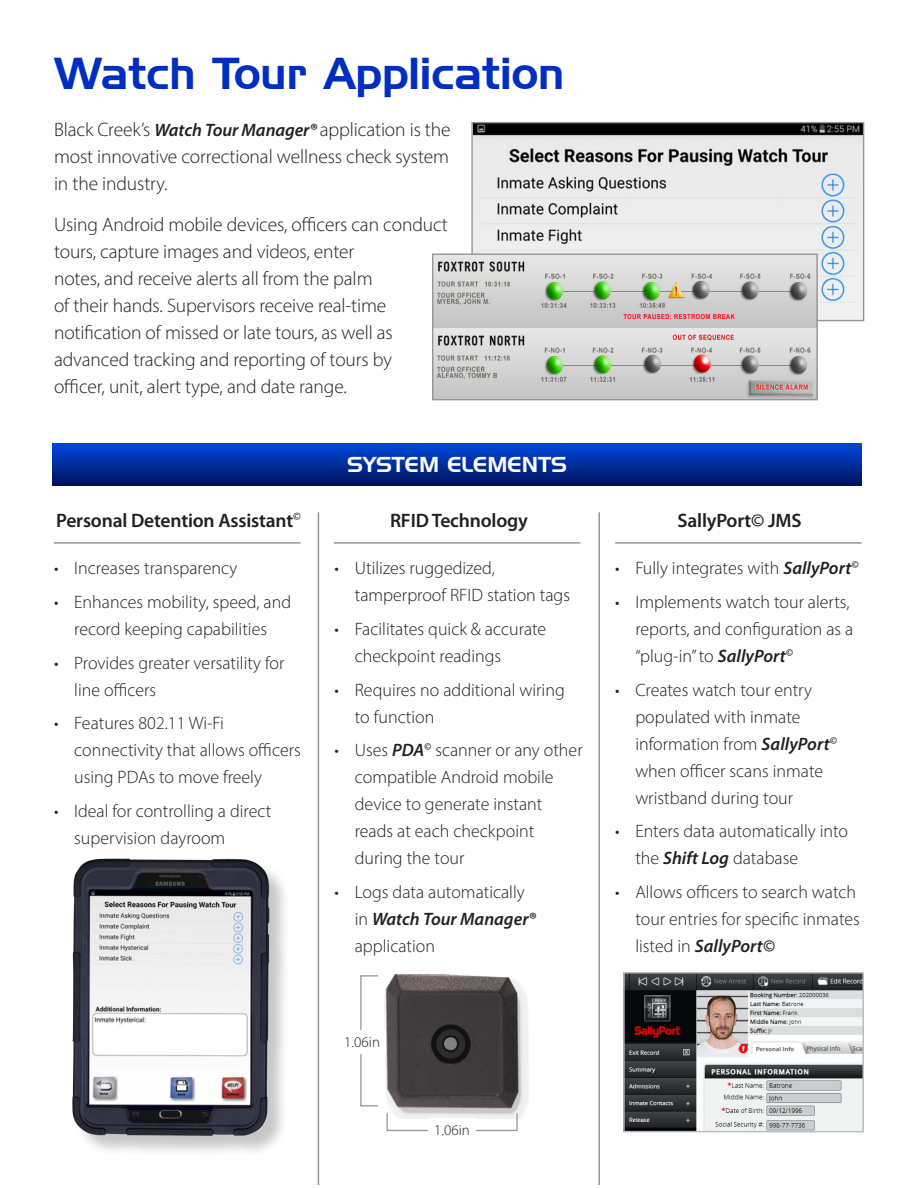
<style>
.page{position:relative;width:918px;height:1188px;background:#fff}
.page>*{position:absolute;margin:0;border:0;box-sizing:border-box;transform-origin:0 0}
.t1{font:43.5px "Handel Gothic BT";color:#002ec2}
.copy{font:21px "Handel Gothic BT";color:#fff}
.copy-2{font:19.5px/27px "Myriad Variable Concept";letter-spacing:-.005em;color:#231f20;text-align:justify}
.copy-3{font:600 19.5px "Myriad Pro";letter-spacing:-.01em;color:#231f20}
.t2{font:18px/27px "Myriad Variable Concept";color:#231f20}
.copy-4{font:15px "Myriad Variable Concept";color:#231f20}
.s1{font-family:"Myriad Pro";font-weight:600;font-style:italic;font-size:18px}
.s2{font-family:"Myriad Pro";font-weight:600;font-style:italic}
</style>
<div class="page">
<img style="left:384px;top:974px;width:145px;height:144px">
<svg style="left:361px;top:975px;width:17px;height:2px"></svg>
<hr style="left:360px;top:976px;width:2px;height:130px;background:#939598">
<svg style="left:362px;top:1105px;width:16px;height:1px"></svg>
<svg style="left:387px;top:1113px;width:1px;height:17px"></svg>
<hr style="left:387px;top:1130px;width:130px;height:1px;background:#939598">
<svg style="left:516px;top:1113px;width:2px;height:18px"></svg>
<img style="left:626px;top:975px;width:235px;height:154px">
<div style="left:623px;top:972px;width:241px;height:160px;border:2px solid #bcbdc0"></div>
<hr style="left:599px;top:512px;width:1px;height:673px;background:#939598">
<hr style="left:318px;top:512px;width:1px;height:673px;background:#939598">
<hr style="left:54px;top:542px;width:246px;height:2px;background:#939598">
<hr style="left:334px;top:542px;width:246px;height:2px;background:#939598">
<hr style="left:615px;top:542px;width:247px;height:2px;background:#939598">
<img style="left:473px;top:124px;width:389px;height:195px">
<img style="left:434px;top:256px;width:382px;height:142px">
<div style="left:432px;top:254px;width:386px;height:146px;border:1px solid #939598"></div>
<div style="left:75px;top:861px;width:216px;height:296px;background:#231f20;opacity:.25"></div>
<img style="left:72px;top:858px;width:201px;height:283px">
<div style="left:53px;top:443px;width:809px;height:43px;background:linear-gradient(to bottom,#0048de,#00135a)"></div>
<div style="left:428px;top:1118px;width:48px;height:22px;background:#fff"></div>
<div style="left:338px;top:1030px;width:48px;height:23px;background:#fff"></div>
<p class="t1" style="left:54px;top:47px;width:512px">Watch Tour Application</p>
<p class="copy-2" style="left:54px;top:116px;width:398px">Black Creek’s <span class="s1">Watch Tour Manager®</span> application is the most innovative correctional wellness check system in the industry.</p>
<p class="copy-2" style="left:54px;top:211px;width:395px;text-align:left">Using Android mobile devices, officers can conduct tours, capture images and videos, enter<br>notes, and receive alerts all from the palm<br>of their hands. Supervisors receive real-time notification of missed or late tours, as well as advanced tracking and reporting of tours by<br>officer, unit, alert type, and date range.</p>
<p class="copy-3" style="left:56px;top:508px;width:246px">Personal Detention Assistant<sup>©</sup></p>
<p class="t2" style="left:54px;top:555px;width:185px">• Increases transparency</p>
<p class="t2" style="left:54px;top:588px;width:239px;text-align:center">• Enhances mobility, speed, and record keeping capabilities</p>
<p class="t2" style="left:74px;top:649px;width:212px;text-indent:-20px">• Provides greater versatility for line officers</p>
<p class="t2" style="left:74px;top:710px;width:228px;text-indent:-20px">• Features 802.11 Wi-Fi connectivity that allows officers using PDAs to move freely</p>
<p class="t2" style="left:74px;top:798px;width:199px;text-indent:-20px">• Ideal for controlling a direct supervision dayroom</p>
<p class="copy" style="left:347px;top:451px;width:221px">SYSTEM ELEMENTS</p>
<p class="copy-3" style="left:390px;top:508px;width:139px">RFID Technology</p>
<p class="t2" style="left:355px;top:555px;width:217px;text-indent:-20px">• Utilizes ruggedized, tamperproof RFID station tags</p>
<p class="t2" style="left:355px;top:615px;width:193px;text-indent:-20px">• Facilitates quick &amp; accurate checkpoint readings</p>
<p class="t2" style="left:355px;top:676px;width:212px;text-indent:-20px">• Requires no additional wiring to function</p>
<p class="t2" style="left:355px;top:737px;width:229px;text-indent:-20px">• Uses <span class="s2">PDA</span><sup>©</sup> scanner or any other compatible Android mobile device to generate instant reads at each checkpoint during the tour</p>
<p class="t2" style="left:355px;top:879px;width:183px;text-indent:-20px">• Logs data automatically in <span class="s2">Watch Tour Manager® </span>application</p>
<p class="copy-4" style="left:344px;top:1034px;width:37px">1.06in</p>
<p class="copy-4" style="left:434px;top:1121px;width:37px">1.06in</p>
<p class="copy-3" style="left:677px;top:508px;width:126px">SallyPort© JMS</p>
<p class="t2" style="left:615px;top:555px;width:245px">• Fully integrates with <span class="s2">SallyPort</span><sup>©</sup></p>
<p class="t2" style="left:635px;top:588px;width:220px;text-indent:-20px">• Implements watch tour alerts, reports, and configuration as a “plug-in”to <span class="s2">SallyPort</span><sup>©</sup></p>
<p class="t2" style="left:635px;top:676px;width:203px;text-indent:-20px">• Creates watch tour entry populated with inmate information from <span class="s2">SallyPort</span><sup>© </sup>when officer scans inmate wristband during tour</p>
<p class="t2" style="left:635px;top:818px;width:214px;text-indent:-20px">• Enters data automatically into the <span class="s2">Shift Log</span> database</p>
<p class="t2" style="left:635px;top:879px;width:226px;text-indent:-20px">• Allows officers to search watch tour entries for specific inmates listed in <span class="s2">SallyPort©</span></p>
</div>
